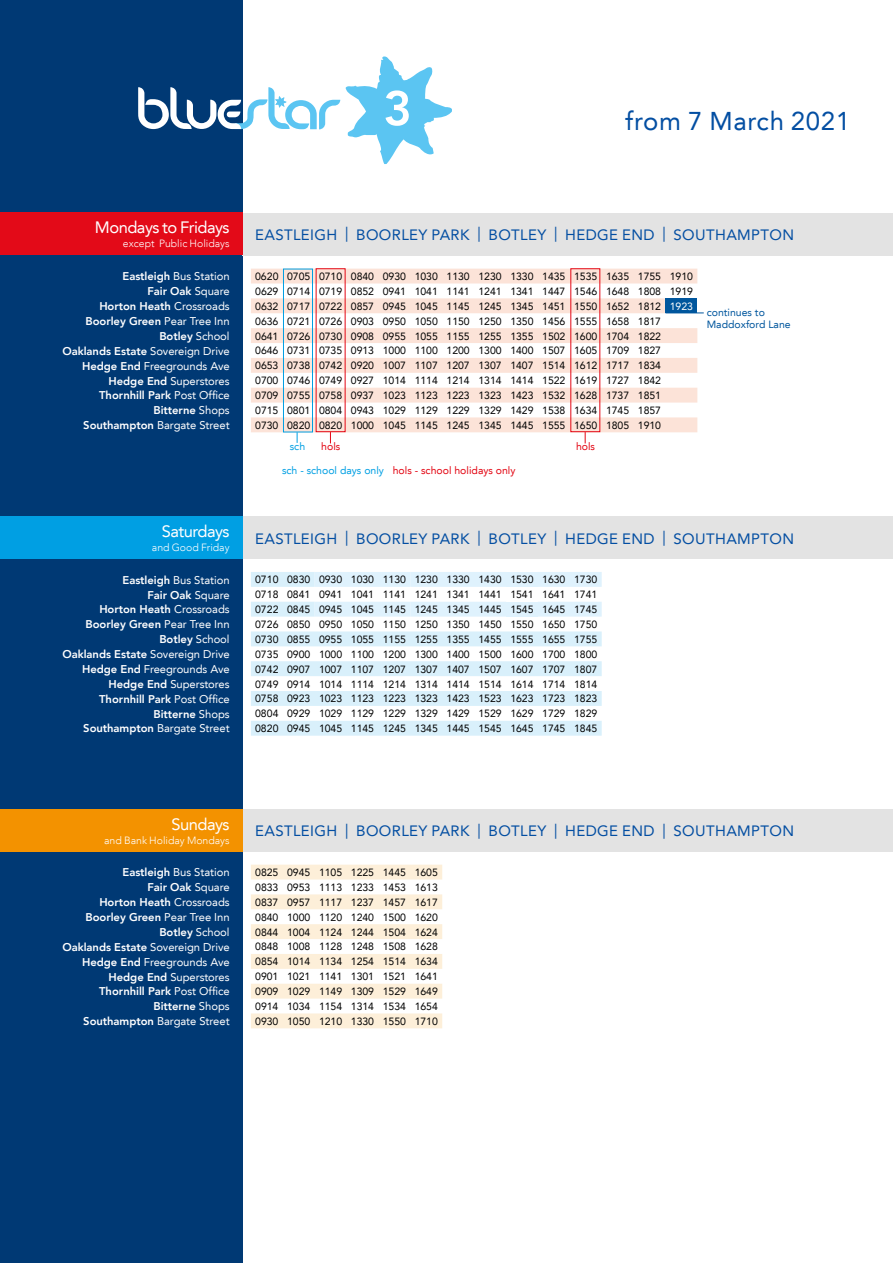
<style>
.page{position:relative;width:893px;height:1263px;background:#fff}
.page>*{position:absolute;margin:0;border:0;box-sizing:border-box;transform-origin:0 0}
.t1{font:25.8px "Avenir LT";letter-spacing:.025em;color:#034ea2}
.t2{font:16.5px "Avenir LT";letter-spacing:-.03em;color:#fff}
.t3{font:15px "Avenir LT";letter-spacing:.025em;color:#034ea2}
.t4{font:800 11.25px "Avenir LT";letter-spacing:-.005em;color:#fff}
.t5{font:11.25px "Avenir LT";letter-spacing:-.005em;color:#fff}
.t6{font:10.5px "Avenir LT";letter-spacing:-.005em;color:#000}
.t7{font:300 10.5px "Avenir LT";color:#fff}
.t8{font:10.5px "Avenir LT";color:#e30613}
.t9{font:10.5px/12.6px "Avenir LT";color:#00569d}
.t10{font:10.5px "Avenir LT";color:#009fe3}
.s1{font-weight:800}
.s2{font-weight:400}
.s3{color:#fff}
.s4{color:#009fe3}
</style>
<div class="page">
<div style="left:0;top:0;width:242px;height:1263px;background:#003974"></div>
<svg style="left:346px;top:56px;width:106px;height:108px"></svg>
<svg style="left:138px;top:87px;width:202px;height:42px"></svg>
<div style="left:242px;top:213px;width:651px;height:42px;background:#e3e3e3"></div>
<div style="left:0;top:213px;width:242px;height:42px;background:#e30a18"></div>
<svg style="left:251px;top:572px;width:351px;height:164px"></svg>
<div style="left:315px;top:572px;width:191px;height:15px;background:#dff2fd"></div>
<div style="left:506px;top:572px;width:32px;height:15px;background:#dff2fd"></div>
<svg style="left:538px;top:572px;width:64px;height:15px"></svg>
<div style="left:315px;top:602px;width:191px;height:15px;background:#dff2fd"></div>
<div style="left:506px;top:602px;width:32px;height:15px;background:#dff2fd"></div>
<svg style="left:538px;top:602px;width:64px;height:15px"></svg>
<div style="left:242px;top:517px;width:651px;height:42px;background:#e3e3e3"></div>
<div style="left:0;top:516px;width:242px;height:43px;background:#009fe3"></div>
<svg style="left:251px;top:865px;width:191px;height:163px"></svg>
<div style="left:242px;top:809px;width:651px;height:43px;background:#e3e3e3"></div>
<div style="left:0;top:809px;width:242px;height:43px;background:#f39200"></div>
<svg style="left:251px;top:269px;width:446px;height:163px;fill:#fce3d8"></svg>
<div style="left:665px;top:298px;width:32px;height:15px;background:#00569d"></div>
<hr style="left:665px;top:313px;width:39px;height:1px;background:#00569d">
<div style="left:283px;top:269px;width:30px;height:163px;border:1px solid #009fe3"></div>
<h1 class="t1" style="left:625px;top:106px;width:226px">from 7 March 2021</h1>
<h2 class="t2" style="left:95px;top:218px;width:136px">Mondays to Fridays</h2>
<h3 class="t3" style="left:255px;top:226px;width:540px">EASTLEIGH | BOORLEY PARK | BOTLEY | HEDGE END | SOUTHAMPTON</h3>
<p class="t7" style="left:123px;top:237px;width:108px">except Public Holidays</p>
<p class="t5" style="left:123px;top:270px;width:109px"><span class="s1">Eastleigh</span> Bus Station</p>
<p class="t6" style="left:255px;top:270px;width:439px">0620 0705 0710 0840 0930 1030 1130 1230 1330 1435 1535 1635 1755 1910</p>
<p class="t4" style="left:147px;top:285px;width:84px">Fair Oak <span class="s2">Square</span></p>
<p class="t6" style="left:255px;top:285px;width:439px">0629 0714 0719 0852 0941 1041 1141 1241 1341 1447 1546 1648 1808 1919</p>
<p class="t4" style="left:99px;top:299px;width:132px">Horton Heath <span class="s2">Crossroads</span></p>
<p class="t6" style="left:255px;top:300px;width:439px">0632 0717 0722 0857 0945 1045 1145 1245 1345 1451 1550 1652 1812 <span class="s3">1923</span></p>
<p class="t4" style="left:86px;top:314px;width:146px">Boorley Green <span class="s2">Pear Tree Inn</span></p>
<p class="t6" style="left:255px;top:315px;width:407px">0636 0721 0726 0903 0950 1050 1150 1250 1350 1456 1555 1658 1817</p>
<p class="t4" style="left:159px;top:329px;width:72px">Botley <span class="s2">School</span></p>
<p class="t6" style="left:255px;top:330px;width:407px">0641 0726 0730 0908 0955 1055 1155 1255 1355 1502 1600 1704 1822</p>
<p class="t4" style="left:63px;top:344px;width:169px">Oaklands Estate <span class="s2">Sovereign Drive</span></p>
<p class="t6" style="left:255px;top:345px;width:407px">0646 0731 0735 0913 1000 1100 1200 1300 1400 1507 1605 1709 1827</p>
<p class="t5" style="left:82px;top:359px;width:149px"><span class="s1">Hedge End</span> Freegrounds Ave</p>
<p class="t6" style="left:255px;top:360px;width:407px">0653 0738 0742 0920 1007 1107 1207 1307 1407 1514 1612 1717 1834</p>
<p class="t5" style="left:109px;top:374px;width:123px"><span class="s1">Hedge End</span> Superstores</p>
<p class="t6" style="left:255px;top:374px;width:407px">0700 0746 0749 0927 1014 1114 1214 1314 1414 1522 1619 1727 1842</p>
<p class="t4" style="left:99px;top:389px;width:132px">Thornhill Park <span class="s2">Post Office</span></p>
<p class="t6" style="left:255px;top:389px;width:407px">0709 0755 0758 0937 1023 1123 1223 1323 1423 1532 1628 1737 1851</p>
<p class="t4" style="left:153px;top:404px;width:78px">Bitterne <span class="s2">Shops</span></p>
<p class="t6" style="left:255px;top:404px;width:407px">0715 0801 0804 0943 1029 1129 1229 1329 1429 1538 1634 1745 1857</p>
<p class="t5" style="left:83px;top:419px;width:148px"><span class="s1">Southampton</span> Bargate Street</p>
<p class="t6" style="left:255px;top:419px;width:407px">0730 0820 0820 1000 1045 1145 1245 1345 1445 1555 1650 1805 1910</p>
<p class="t8" style="left:321px;top:440px;width:21px">hols</p>
<p class="t8" style="left:282px;top:464px;width:235px"><span class="s4">sch - school days only</span> hols - school holidays only</p>
<p class="t10" style="left:290px;top:440px;width:17px">sch</p>
<p class="t8" style="left:576px;top:440px;width:21px">hols</p>
<p class="t9" style="left:707px;top:306px;width:86px">continues to<br>Maddoxford Lane</p>
<h2 class="t2" style="left:162px;top:522px;width:69px">Saturdays</h2>
<p class="t7" style="left:152px;top:541px;width:79px">and Good Friday</p>
<h3 class="t3" style="left:255px;top:530px;width:540px">EASTLEIGH | BOORLEY PARK | BOTLEY | HEDGE END | SOUTHAMPTON</h3>
<p class="t5" style="left:123px;top:573px;width:109px"><span class="s1">Eastleigh</span> Bus Station</p>
<p class="t6" style="left:255px;top:574px;width:344px">0710 0830 0930 1030 1130 1230 1330 1430 1530 1630 1730</p>
<p class="t4" style="left:147px;top:588px;width:84px">Fair Oak <span class="s2">Square</span></p>
<p class="t6" style="left:255px;top:588px;width:344px">0718 0841 0941 1041 1141 1241 1341 1441 1541 1641 1741</p>
<p class="t4" style="left:99px;top:603px;width:132px">Horton Heath <span class="s2">Crossroads</span></p>
<p class="t6" style="left:255px;top:603px;width:344px">0722 0845 0945 1045 1145 1245 1345 1445 1545 1645 1745</p>
<p class="t4" style="left:86px;top:618px;width:146px">Boorley Green <span class="s2">Pear Tree Inn</span></p>
<p class="t6" style="left:255px;top:618px;width:344px">0726 0850 0950 1050 1150 1250 1350 1450 1550 1650 1750</p>
<p class="t4" style="left:159px;top:633px;width:72px">Botley <span class="s2">School</span></p>
<p class="t6" style="left:255px;top:633px;width:344px">0730 0855 0955 1055 1155 1255 1355 1455 1555 1655 1755</p>
<p class="t4" style="left:63px;top:647px;width:169px">Oaklands Estate <span class="s2">Sovereign Drive</span></p>
<p class="t6" style="left:255px;top:648px;width:344px">0735 0900 1000 1100 1200 1300 1400 1500 1600 1700 1800</p>
<p class="t5" style="left:82px;top:662px;width:149px"><span class="s1">Hedge End</span> Freegrounds Ave</p>
<p class="t6" style="left:255px;top:663px;width:344px">0742 0907 1007 1107 1207 1307 1407 1507 1607 1707 1807</p>
<p class="t5" style="left:109px;top:677px;width:123px"><span class="s1">Hedge End</span> Superstores</p>
<p class="t6" style="left:255px;top:678px;width:344px">0749 0914 1014 1114 1214 1314 1414 1514 1614 1714 1814</p>
<p class="t4" style="left:99px;top:692px;width:132px">Thornhill Park <span class="s2">Post Office</span></p>
<p class="t6" style="left:255px;top:693px;width:344px">0758 0923 1023 1123 1223 1323 1423 1523 1623 1723 1823</p>
<p class="t4" style="left:153px;top:707px;width:78px">Bitterne <span class="s2">Shops</span></p>
<p class="t6" style="left:255px;top:707px;width:344px">0804 0929 1029 1129 1229 1329 1429 1529 1629 1729 1829</p>
<p class="t5" style="left:83px;top:722px;width:148px"><span class="s1">Southampton</span> Bargate Street</p>
<p class="t6" style="left:255px;top:722px;width:344px">0820 0945 1045 1145 1245 1345 1445 1545 1645 1745 1845</p>
<h2 class="t2" style="left:171px;top:815px;width:60px">Sundays</h2>
<p class="t7" style="left:104px;top:834px;width:127px">and Bank Holiday Mondays</p>
<h3 class="t3" style="left:255px;top:822px;width:540px">EASTLEIGH | BOORLEY PARK | BOTLEY | HEDGE END | SOUTHAMPTON</h3>
<p class="t5" style="left:123px;top:866px;width:109px"><span class="s1">Eastleigh</span> Bus Station</p>
<p class="t6" style="left:255px;top:866px;width:184px">0825 0945 1105 1225 1445 1605</p>
<p class="t4" style="left:147px;top:881px;width:84px">Fair Oak <span class="s2">Square</span></p>
<p class="t6" style="left:255px;top:881px;width:184px">0833 0953 1113 1233 1453 1613</p>
<p class="t4" style="left:99px;top:895px;width:132px">Horton Heath <span class="s2">Crossroads</span></p>
<p class="t6" style="left:255px;top:896px;width:184px">0837 0957 1117 1237 1457 1617</p>
<p class="t4" style="left:86px;top:910px;width:146px">Boorley Green <span class="s2">Pear Tree Inn</span></p>
<p class="t6" style="left:255px;top:911px;width:184px">0840 1000 1120 1240 1500 1620</p>
<p class="t4" style="left:159px;top:925px;width:72px">Botley <span class="s2">School</span></p>
<p class="t6" style="left:255px;top:926px;width:184px">0844 1004 1124 1244 1504 1624</p>
<p class="t4" style="left:63px;top:940px;width:169px">Oaklands Estate <span class="s2">Sovereign Drive</span></p>
<p class="t6" style="left:255px;top:941px;width:184px">0848 1008 1128 1248 1508 1628</p>
<p class="t5" style="left:82px;top:955px;width:149px"><span class="s1">Hedge End</span> Freegrounds Ave</p>
<p class="t6" style="left:255px;top:956px;width:184px">0854 1014 1134 1254 1514 1634</p>
<p class="t5" style="left:109px;top:970px;width:123px"><span class="s1">Hedge End</span> Superstores</p>
<p class="t6" style="left:255px;top:970px;width:184px">0901 1021 1141 1301 1521 1641</p>
<p class="t4" style="left:99px;top:985px;width:132px">Thornhill Park <span class="s2">Post Office</span></p>
<p class="t6" style="left:255px;top:985px;width:184px">0909 1029 1149 1309 1529 1649</p>
<p class="t4" style="left:153px;top:1000px;width:78px">Bitterne <span class="s2">Shops</span></p>
<p class="t6" style="left:255px;top:1000px;width:184px">0914 1034 1154 1314 1534 1654</p>
<p class="t5" style="left:83px;top:1015px;width:148px"><span class="s1">Southampton</span> Bargate Street</p>
<p class="t6" style="left:255px;top:1015px;width:184px">0930 1050 1210 1330 1550 1710</p>
</div>
